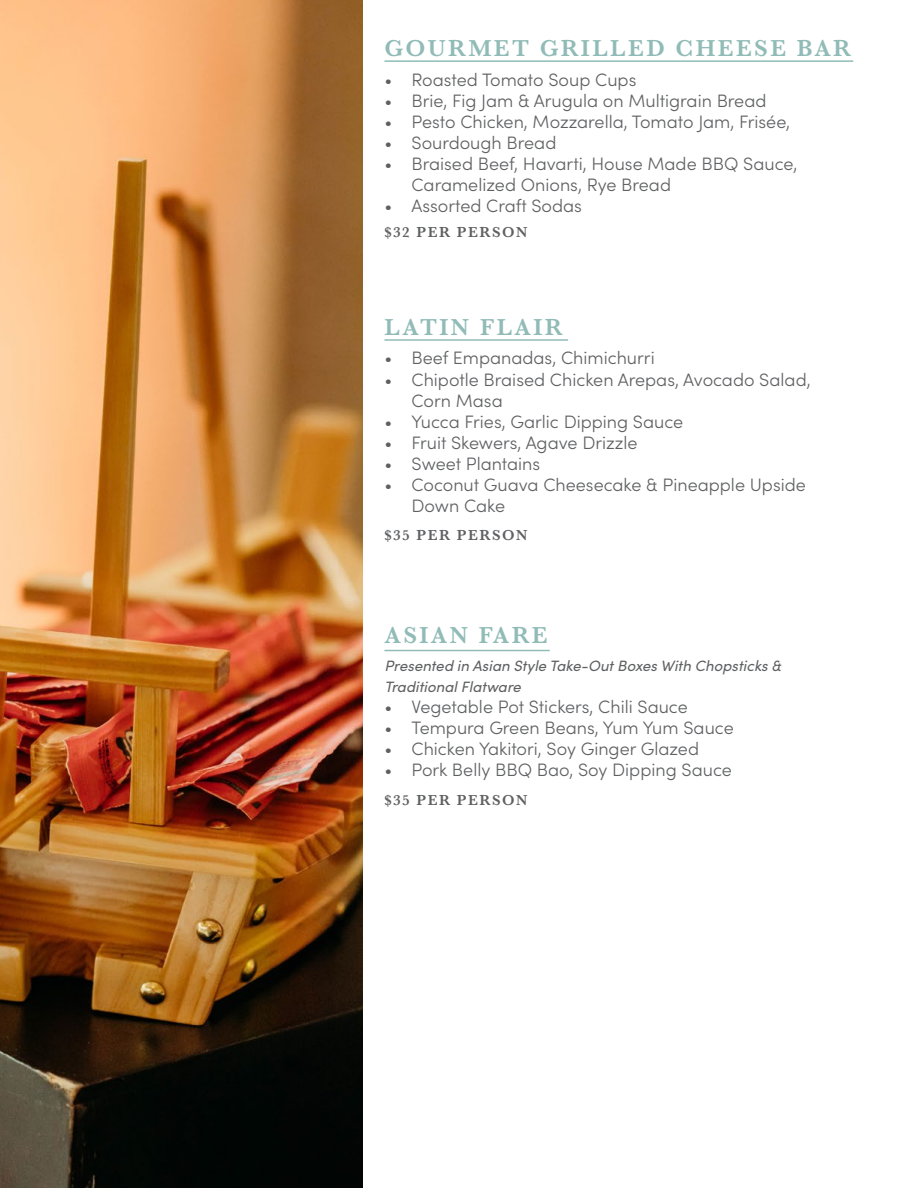
<style>
.page{position:relative;width:918px;height:1188px;background:#fff}
.page>*{position:absolute;margin:0;border:0;box-sizing:border-box;transform-origin:0 0}
.t1{font:600 24px "Baskerville";letter-spacing:.1em;color:#90bbb6}
.t2{font:300 18px/21px "Sofia Pro";color:#5f6062}
.t3{font:italic 15px/21px "Sofia Pro";color:#5f6062}
.t4{font:600 15px "Baskerville";letter-spacing:.1em;color:#5f6062}
</style>
<div class="page">
<hr style="left:384px;top:60px;width:469px;height:2px;background:#90bbb6">
<hr style="left:384px;top:650px;width:166px;height:1px;background:#90bbb6">
<hr style="left:384px;top:339px;width:184px;height:2px;background:#90bbb6">
<img style="left:0;top:0;width:363px;height:1188px">
<h1 class="t1" style="left:384px;top:31px;width:468px">GOURMET GRILLED CHEESE BAR</h1>
<p class="t2" style="left:384px;top:68px;width:253px">• Roasted Tomato Soup Cups</p>
<p class="t2" style="left:384px;top:89px;width:384px">• Brie, Fig Jam &amp; Arugula on Multigrain Bread</p>
<p class="t2" style="left:384px;top:110px;width:407px">• Pesto Chicken, Mozzarella, Tomato Jam, Frisée,</p>
<p class="t2" style="left:384px;top:131px;width:173px">• Sourdough Bread</p>
<p class="t2" style="left:411px;top:152px;width:387px;text-indent:-27px">• Braised Beef, Havarti, House Made BBQ Sauce,<br>Caramelized Onions, Rye Bread</p>
<p class="t2" style="left:384px;top:194px;width:199px">• Assorted Craft Sodas</p>
<p class="t4" style="left:384px;top:222px;width:145px">$32 PER PERSON</p>
<h1 class="t1" style="left:384px;top:310px;width:180px">LATIN FLAIR</h1>
<p class="t2" style="left:384px;top:347px;width:272px">• Beef Empanadas, Chimichurri</p>
<p class="t2" style="left:411px;top:368px;width:401px;text-indent:-27px">• Chipotle Braised Chicken Arepas, Avocado Salad,<br>Corn Masa</p>
<p class="t2" style="left:384px;top:410px;width:300px">• Yucca Fries, Garlic Dipping Sauce</p>
<p class="t2" style="left:384px;top:431px;width:255px">• Fruit Skewers, Agave Drizzle</p>
<p class="t2" style="left:384px;top:452px;width:157px">• Sweet Plantains</p>
<p class="t2" style="left:411px;top:473px;width:396px;text-indent:-27px">• Coconut Guava Cheesecake &amp; Pineapple Upside<br>Down Cake</p>
<p class="t4" style="left:384px;top:525px;width:145px">$35 PER PERSON</p>
<h1 class="t1" style="left:384px;top:619px;width:165px">ASIAN FARE</h1>
<p class="t3" style="left:384px;top:654px;width:398px">Presented in Asian Style Take-Out Boxes With Chopsticks &amp;<br>Traditional Flatware</p>
<p class="t2" style="left:384px;top:695px;width:305px">• Vegetable Pot Stickers, Chili Sauce</p>
<p class="t2" style="left:384px;top:716px;width:351px">• Tempura Green Beans, Yum Yum Sauce</p>
<p class="t2" style="left:384px;top:737px;width:316px">• Chicken Yakitori, Soy Ginger Glazed</p>
<p class="t2" style="left:384px;top:758px;width:349px">• Pork Belly BBQ Bao, Soy Dipping Sauce</p>
<p class="t4" style="left:384px;top:790px;width:145px">$35 PER PERSON</p>
</div>
